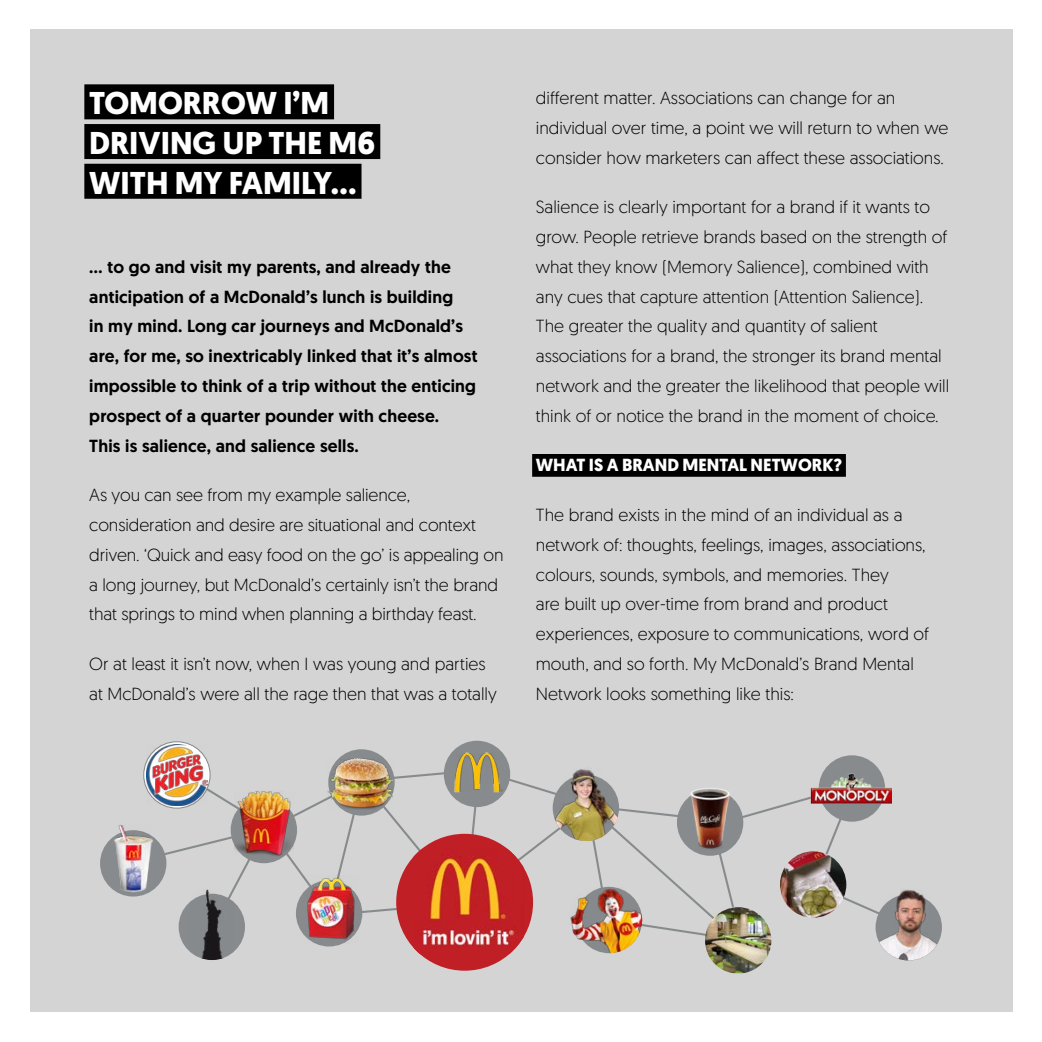
<style>
.page{position:relative;width:1042px;height:1042px;background:#fff}
.page>*{position:absolute;margin:0;border:0;box-sizing:border-box;transform-origin:0 0}
.t1{font:700 31.5px/39.7px "Geomanist";color:#fff}
.t2{font:300 17.5px/29.8px "Geomanist";color:#000}
.t3{font:500 17.5px/29.8px "Geomanist";letter-spacing:.01em;color:#000}
.t4{font:700 17.5px "Geomanist";color:#fff}
</style>
<div class="page">
<div style="left:30px;top:30px;width:982px;height:982px;background:#d3d4d3"></div>
<div style="left:532px;top:454px;width:314px;height:23px;background:#000"></div>
<svg style="left:129px;top:767px;width:763px;height:179px"></svg>
<img style="left:569px;top:887px;width:75px;height:66px">
<div style="left:179px;top:893px;width:66px;height:67px;background:#888b8d;border-radius:50%"></div>
<img style="left:189px;top:888px;width:45px;height:72px">
<div style="left:819px;top:755px;width:66px;height:66px;background:#888b8d;border-radius:50%"></div>
<img style="left:810px;top:772px;width:81px;height:32px">
<svg style="left:144px;top:742px;width:66px;height:66px"></svg>
<div style="left:143px;top:741px;width:68px;height:67px;border:1px solid #888b8d;border-radius:50%"></div>
<img style="left:147px;top:744px;width:60px;height:61px">
<div style="left:444px;top:741px;width:66px;height:66px;background:#888b8d;border-radius:50%"></div>
<img style="left:449px;top:747px;width:59px;height:49px">
<div style="left:328px;top:749px;width:67px;height:66px;background:#888b8d;border-radius:50%"></div>
<img style="left:328px;top:758px;width:65px;height:52px">
<img style="left:780px;top:851px;width:66px;height:66px;border-radius:33px">
<div style="left:231px;top:797px;width:66px;height:66px;background:#888b8d;border-radius:50%"></div>
<img style="left:235px;top:791px;width:58px;height:66px">
<div style="left:296px;top:880px;width:66px;height:66px;background:#888b8d;border-radius:50%"></div>
<img style="left:303px;top:874px;width:55px;height:69px">
<div style="left:100px;top:830px;width:66px;height:66px;background:#888b8d;border-radius:50%"></div>
<img style="left:112px;top:823px;width:44px;height:71px">
<div style="left:677px;top:789px;width:66px;height:67px;background:#888b8d;border-radius:50%"></div>
<img style="left:679px;top:782px;width:62px;height:72px">
<img style="left:705px;top:907px;width:66px;height:66px">
<img style="left:875px;top:888px;width:67px;height:72px">
<img style="left:553px;top:765px;width:66px;height:76px;border-radius:33px">
<div style="left:396px;top:834px;width:137px;height:136px;background:#c01f26;border-radius:50%"></div>
<img style="left:414px;top:849px;width:110px;height:105px">
<div style="left:84px;top:84px;width:250px;height:35px;background:#000"></div>
<div style="left:84px;top:124px;width:296px;height:35px;background:#000"></div>
<div style="left:84px;top:164px;width:277px;height:35px;background:#000"></div>
<h1 class="t1" style="left:89px;top:83px;width:287px">TOMORROW I’M<br>DRIVING UP THE M6<br>WITH MY FAMILY...</h1>
<p class="t3" style="left:89px;top:252px;width:390px">... to go and visit my parents, and already the anticipation of a McDonald’s lunch is building<br>in my mind. Long car journeys and McDonald’s are, for me, so inextricably linked that it’s almost impossible to think of a trip without the enticing prospect of a quarter pounder with cheese.<br>This is salience, and salience sells.</p>
<p class="t2" style="left:89px;top:479px;width:416px">As you can see from my example salience, consideration and desire are situational and context driven. ‘Quick and easy food on the go’ is appealing on a long journey, but McDonald’s certainly isn’t the brand that springs to mind when planning a birthday feast.</p>
<p class="t2" style="left:89px;top:648px;width:409px">Or at least it isn’t now, when I was young and parties at McDonald’s were all the rage then that was a totally</p>
<p class="t2" style="left:536px;top:83px;width:414px">different matter. Associations can change for an individual over time, a point we will return to when we consider how marketers can affect these associations.</p>
<p class="t2" style="left:536px;top:192px;width:415px">Salience is clearly important for a brand if it wants to grow. People retrieve brands based on the strength of what they know (Memory Salience), combined with any cues that capture attention (Attention Salience).<br>The greater the quality and quantity of salient associations for a brand, the stronger its brand mental network and the greater the likelihood that people will think of or notice the brand in the moment of choice.</p>
<p class="t4" style="left:536px;top:454px;width:308px">WHAT IS A BRAND MENTAL NETWORK?</p>
<p class="t2" style="left:536px;top:499px;width:395px">The brand exists in the mind of an individual as a network of: thoughts, feelings, images, associations, colours, sounds, symbols, and memories. They<br>are built up over-time from brand and product experiences, exposure to communications, word of mouth, and so forth. My McDonald’s Brand Mental Network looks something like this:</p>
</div>
